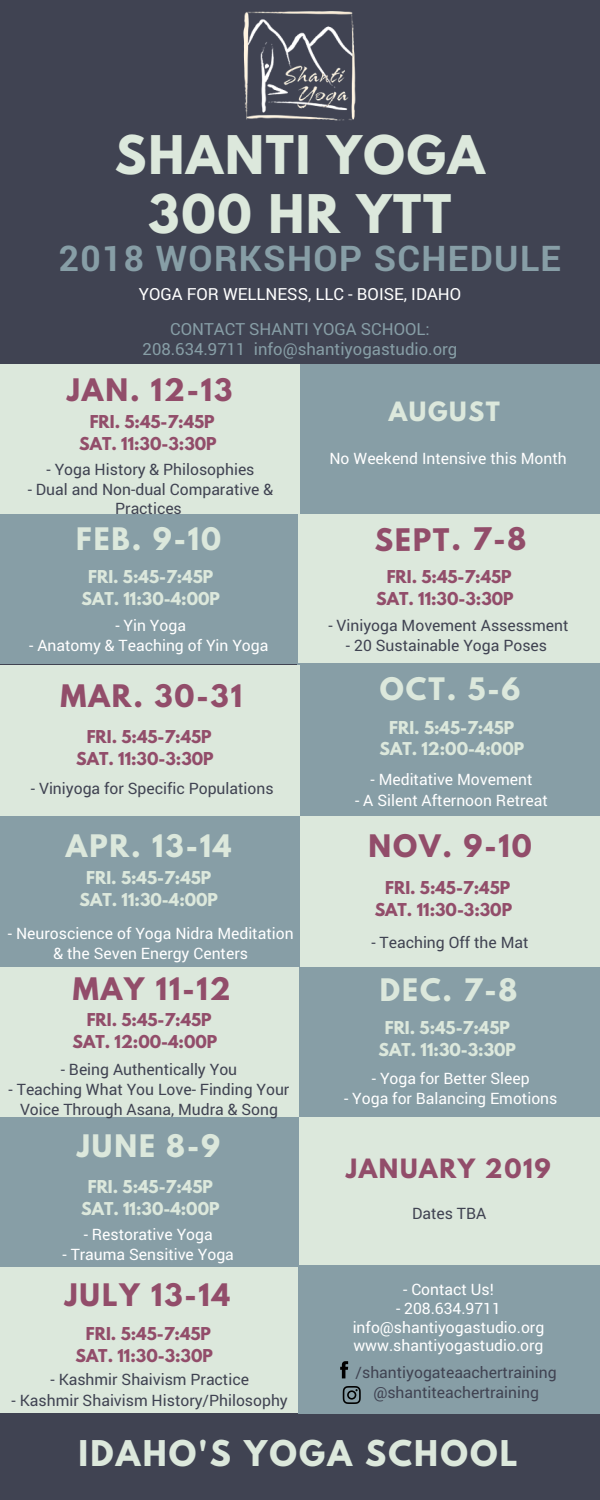
<style>
.page{position:relative;width:600px;height:1500px;background:#404352}
.page>*{position:absolute;margin:0;border:0;box-sizing:border-box;transform-origin:0 0}
.t1{font:700 47.2px/59.2px "League Spartan";letter-spacing:.04em;color:#dce8dc;text-align:center}
.t2{font:700 35.4px "Roboto";letter-spacing:.04em;color:#879ea6}
.t3{font:700 31.4px "League Spartan";letter-spacing:.07em;color:#dce8dc}
.t4{font:700 27.5px "League Spartan";letter-spacing:.07em;color:#924d6a}
.t5{font:700 27.5px "League Spartan";letter-spacing:.07em;color:#dce8dc}
.t6{font:700 23.6px "League Spartan";letter-spacing:.07em;color:#924d6a}
.t7{font:700 23.6px "League Spartan";letter-spacing:.07em;color:#dce8dc}
.t8{font:16.7px/20.2px "Roboto";color:#879ea6;text-align:center}
.t9{font:16.7px "Roboto";color:#fff}
.t10{font:15.7px/19.5px "Roboto";color:#404352;text-align:center}
.t11{font:15.7px/18.8px "Roboto";color:#fff;text-align:center}
.t12{font:700 15.7px/21.8px "League Spartan";color:#924d6a;text-align:center}
.t13{font:700 15.7px/21.8px "League Spartan";color:#dce8dc;text-align:center}
</style>
<div class="page">
<div style="left:300px;top:364px;width:300px;height:150px;background:#879ea6"></div>
<div style="left:0;top:364px;width:300px;height:151px;background:#dce8dc"></div>
<div style="left:0;top:514px;width:300px;height:151px;background:#879ea6"></div>
<div style="left:299px;top:514px;width:301px;height:153px;background:#dce8dc"></div>
<div style="left:0;top:966px;width:300px;height:152px;background:#dce8dc"></div>
<div style="left:297px;top:663px;width:303px;height:154px;background:#879ea6"></div>
<img style="left:243px;top:11px;width:113px;height:110px">
<div style="left:0;top:665px;width:300px;height:151px;background:#dce8dc"></div>
<div style="left:0;top:816px;width:300px;height:151px;background:#879ea6"></div>
<div style="left:0;top:1118px;width:300px;height:152px;background:#879ea6"></div>
<div style="left:300px;top:816px;width:300px;height:152px;background:#dce8dc"></div>
<div style="left:0;top:1268px;width:298px;height:145px;background:#dce8dc"></div>
<div style="left:299px;top:967px;width:301px;height:150px;background:#879ea6"></div>
<div style="left:299px;top:1118px;width:301px;height:150px;background:#dce8dc"></div>
<div style="left:298px;top:1265px;width:302px;height:149px;background:#879ea6"></div>
<svg style="left:340px;top:1361px;width:8px;height:17px"></svg>
<svg style="left:343px;top:1386px;width:18px;height:18px"></svg>
<h1 class="t1" style="left:115px;top:131px;width:371px">SHANTI YOGA<br>300 HR YTT</h1>
<h2 class="t2" style="left:59px;top:234px;width:504px">2018 WORKSHOP SCHEDULE</h2>
<p class="t9" style="left:139px;top:283px;width:324px">YOGA FOR WELLNESS, LLC - BOISE, IDAHO</p>
<p class="t8" style="left:143px;top:318px;width:316px">CONTACT SHANTI YOGA SCHOOL:<br>208.634.9711 info@shantiyogastudio.org</p>
<h3 class="t4" style="left:67px;top:377px;width:167px">JAN. 12-13</h3>
<p class="t12" style="left:79px;top:413px;width:139px">FRI. 5:45-7:45P<br>SAT. 11:30-3:30P</p>
<p class="t10" style="left:46px;top:459px;width:210px">- Yoga History &amp; Philosophies</p>
<p class="t10" style="left:28px;top:479px;width:247px">- Dual and Non-dual Comparative &amp;<br>Practices</p>
<h3 class="t5" style="left:76px;top:525px;width:146px">FEB. 9-10</h3>
<p class="t13" style="left:82px;top:568px;width:140px">FRI. 5:45-7:45P<br>SAT. 11:30-4:00P</p>
<p class="t11" style="left:115px;top:615px;width:72px">- Yin Yoga</p>
<p class="t11" style="left:29px;top:636px;width:241px">- Anatomy &amp; Teaching of Yin Yoga</p>
<h3 class="t4" style="left:60px;top:682px;width:183px">MAR. 30-31</h3>
<p class="t12" style="left:76px;top:728px;width:139px">FRI. 5:45-7:45P<br>SAT. 11:30-3:30P</p>
<p class="t10" style="left:31px;top:778px;width:244px">- Viniyoga for Specific Populations</p>
<h3 class="t5" style="left:66px;top:832px;width:167px">APR. 13-14</h3>
<p class="t13" style="left:80px;top:869px;width:140px">FRI. 5:45-7:45P<br>SAT. 11:30-4:00P</p>
<p class="t11" style="left:8px;top:924px;width:287px;line-height:19.5px">- Neuroscience of Yoga Nidra Meditation &amp; the Seven Energy Centers</p>
<h3 class="t4" style="left:73px;top:975px;width:159px">MAY 11-12</h3>
<p class="t12" style="left:73px;top:1011px;width:146px">FRI. 5:45-7:45P<br>SAT. 12:00-4:00P</p>
<p class="t10" style="left:61px;top:1059px;width:178px">- Being Authentically You</p>
<p class="t10" style="left:9px;top:1079px;width:282px;line-height:20.2px">- Teaching What You Love- Finding Your<br>Voice Through Asana, Mudra &amp; Song</p>
<h3 class="t5" style="left:77px;top:1133px;width:144px">JUNE 8-9</h3>
<p class="t13" style="left:81px;top:1178px;width:140px">FRI. 5:45-7:45P<br>SAT. 11:30-4:00P</p>
<p class="t11" style="left:84px;top:1225px;width:131px">- Restorative Yoga</p>
<p class="t11" style="left:63px;top:1244px;width:173px">- Trauma Sensitive Yoga</p>
<h3 class="t4" style="left:65px;top:1281px;width:167px">JULY 13-14</h3>
<p class="t12" style="left:75px;top:1325px;width:139px">FRI. 5:45-7:45P<br>SAT. 11:30-3:30P</p>
<p class="t10" style="left:50px;top:1369px;width:200px">- Kashmir Shaivism Practice</p>
<p class="t10" style="left:12px;top:1390px;width:278px">- Kashmir Shaivism History/Philosophy</p>
<h3 class="t7" style="left:389px;top:400px;width:113px">AUGUST</h3>
<p class="t11" style="left:329px;top:449px;width:239px">No Weekend Intensive this Month</p>
<h3 class="t4" style="left:375px;top:526px;width:153px">SEPT. 7-8</h3>
<p class="t12" style="left:376px;top:568px;width:139px">FRI. 5:45-7:45P<br>SAT. 11:30-3:30P</p>
<p class="t10" style="left:328px;top:615px;width:242px">- Viniyoga Movement Assessment</p>
<p class="t10" style="left:346px;top:635px;width:203px">- 20 Sustainable Yoga Poses</p>
<h3 class="t5" style="left:380px;top:675px;width:142px">OCT. 5-6</h3>
<p class="t13" style="left:379px;top:718px;width:146px">FRI. 5:45-7:45P<br>SAT. 12:00-4:00P</p>
<p class="t11" style="left:370px;top:770px;width:164px">- Meditative Movement</p>
<p class="t11" style="left:355px;top:790px;width:194px">- A Silent Afternoon Retreat</p>
<h3 class="t4" style="left:368px;top:832px;width:165px">NOV. 9-10</h3>
<p class="t12" style="left:375px;top:879px;width:139px">FRI. 5:45-7:45P<br>SAT. 11:30-3:30P</p>
<p class="t10" style="left:371px;top:932px;width:159px">- Teaching Off the Mat</p>
<h3 class="t5" style="left:380px;top:976px;width:139px">DEC. 7-8</h3>
<p class="t13" style="left:379px;top:1019px;width:139px">FRI. 5:45-7:45P<br>SAT. 11:30-3:30P</p>
<p class="t11" style="left:372px;top:1068px;width:159px">- Yoga for Better Sleep</p>
<p class="t11" style="left:344px;top:1089px;width:215px">- Yoga for Balancing Emotions</p>
<h3 class="t6" style="left:346px;top:1157px;width:206px">JANUARY 2019</h3>
<p class="t10" style="left:412px;top:1203px;width:76px">Dates TBA</p>
<p class="t11" style="left:403px;top:1280px;width:92px">- Contact Us!</p>
<p class="t11" style="left:353px;top:1298px;width:193px">- 208.634.9711 info@shantiyogastudio.org www.shantiyogastudio.org</p>
<p class="t10" style="left:356px;top:1362px;width:203px">/shantiyogateaachertraining @shantiteachertraining</p>
<h3 class="t3" style="left:79px;top:1438px;width:440px">IDAHO'S YOGA SCHOOL</h3>
</div>
